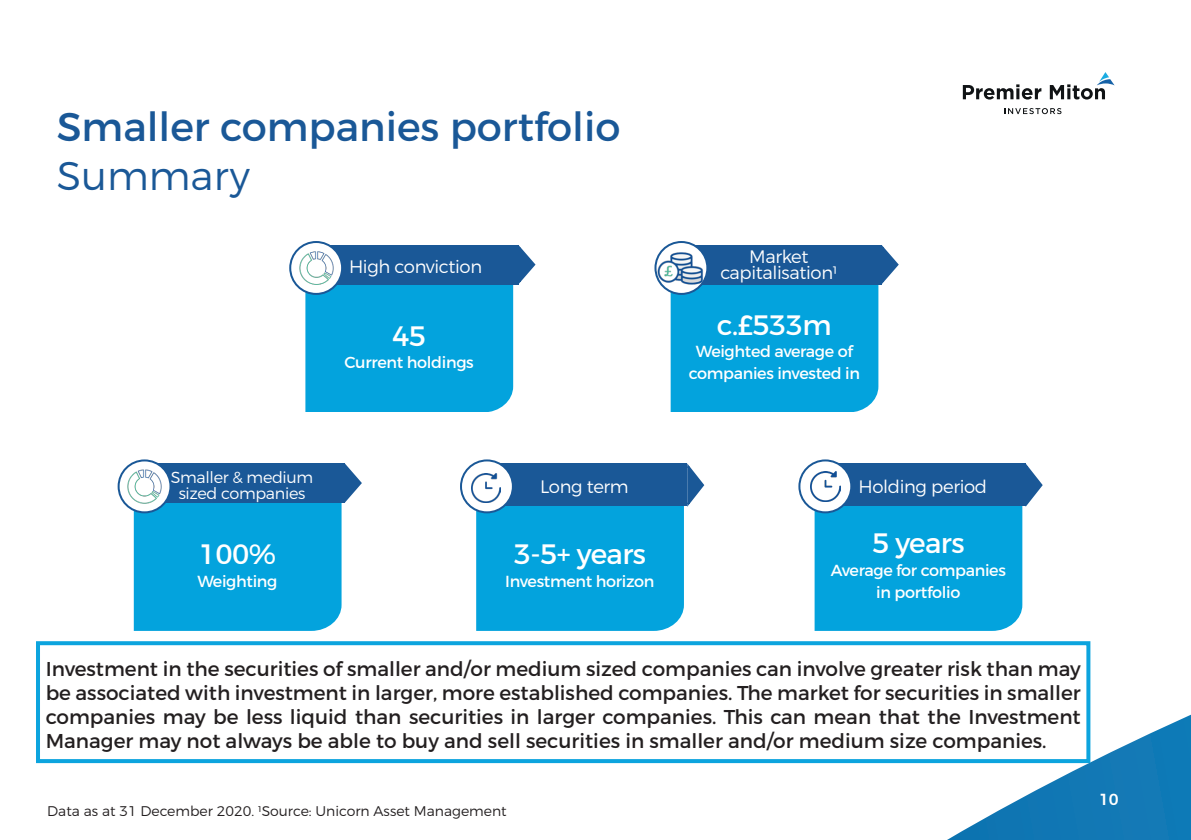
<style>
.page{position:relative;width:1191px;height:840px;background:#fff}
.page>*{position:absolute;margin:0;border:0;box-sizing:border-box;transform-origin:0 0}
.Heading{font:40px "Montserrat";color:#1a5897}
.Heading-2{font:300 40px "Montserrat";color:#1a5897}
.t1{font:28px "Montserrat";letter-spacing:-.02em;color:#fff}
.t2{font:20px/24px "Montserrat";color:#231f20;text-align:justify}
.t3{font:300 18px "Montserrat";letter-spacing:-.02em;color:#fff}
.t4{font:16px/22px "Montserrat";letter-spacing:-.02em;color:#fff;text-align:center}
.t5{font:300 16px "Montserrat";letter-spacing:-.02em;color:#fff}
.t6{font:500 16px "Montserrat";color:#fff}
.t7{font:300 14px "Montserrat";color:#231f20}
</style>
<div class="page">
<svg style="left:909px;top:706px;width:282px;height:133px"></svg>
<svg style="left:962px;top:84px;width:79px;height:15px"></svg>
<svg style="left:1049px;top:72px;width:65px;height:27px"></svg>
<svg style="left:1004px;top:108px;width:57px;height:6px"></svg>
<svg style="left:305px;top:242px;width:231px;height:169px;background:#239ed2"></svg>
<img style="left:290px;top:242px;width:52px;height:52px;border-radius:26px">
<div style="left:289px;top:241px;width:54px;height:54px;border:2px solid #1a5897;border-radius:50%"></div>
<svg style="left:476px;top:462px;width:229px;height:168px;background:#1f9bd0"></svg>
<div style="left:461px;top:460px;width:52px;height:52px;background:#fff;border-radius:50%"></div>
<img style="left:471px;top:473px;width:30px;height:29px">
<div style="left:460px;top:459px;width:54px;height:54px;border:2px solid #1a5897;border-radius:50%"></div>
<svg style="left:670px;top:242px;width:229px;height:169px;background:#219dd2"></svg>
<svg style="left:655px;top:242px;width:52px;height:52px"></svg>
<img style="left:657px;top:250px;width:50px;height:35px">
<div style="left:654px;top:241px;width:54px;height:54px;border:2px solid #1a5897;border-radius:50%"></div>
<svg style="left:134px;top:460px;width:228px;height:170px;background:#219dd2"></svg>
<img style="left:119px;top:460px;width:51px;height:52px;border-radius:26px">
<div style="left:118px;top:459px;width:53px;height:54px;border:2px solid #1a5897;border-radius:50%"></div>
<svg style="left:814px;top:461px;width:229px;height:169px;background:#209bd1"></svg>
<svg style="left:799px;top:460px;width:52px;height:52px"></svg>
<img style="left:810px;top:471px;width:30px;height:30px">
<div style="left:798px;top:459px;width:54px;height:54px;border:2px solid #1a5897;border-radius:50%"></div>
<div style="left:36px;top:640px;width:1054px;height:122px;border:4px solid #0ca4de"></div>
<p class="Heading" style="left:57px;top:103px;width:565px">Smaller companies portfolio</p>
<p class="Heading-2" style="left:57px;top:151px;width:194px">Summary</p>
<p class="t3" style="left:349px;top:256px;width:135px">High conviction</p>
<p class="t1" style="left:392px;top:319px;width:35px">45</p>
<p class="t4" style="left:344px;top:351px;width:131px">Current holdings</p>
<p class="t3" style="left:749px;top:245px;width:61px">Market</p>
<p class="t3" style="left:720px;top:261px;width:118px">capitalisation1</p>
<p class="t1" style="left:717px;top:308px;width:116px">c.£533m</p>
<p class="t4" style="left:688px;top:340px;width:173px">Weighted average of companies invested in</p>
<p class="t5" style="left:171px;top:467px;width:144px">Smaller &amp; medium</p>
<p class="t5" style="left:179px;top:483px;width:128px">sized companies</p>
<p class="t1" style="left:199px;top:537px;width:79px">100%</p>
<p class="t4" style="left:197px;top:569px;width:81px">Weighting</p>
<p class="t3" style="left:540px;top:475px;width:90px">Long term</p>
<p class="t1" style="left:514px;top:537px;width:134px">3-5+ years</p>
<p class="t4" style="left:505px;top:569px;width:151px">Investment horizon</p>
<p class="t3" style="left:858px;top:475px;width:130px">Holding period</p>
<p class="t1" style="left:872px;top:526px;width:94px">5 years</p>
<p class="t4" style="left:830px;top:558px;width:177px">Average for companies</p>
<p class="t4" style="left:876px;top:580px;width:86px">in portfolio</p>
<p class="t2" style="left:46px;top:656px;width:1036px">Investment in the securities of smaller and/or medium sized companies can involve greater risk than may be associated with investment in larger, more established companies. The market for securities in smaller companies may be less liquid than securities in larger companies. This can mean that the Investment Manager may not always be able to buy and sell securities in smaller and/or medium size companies.</p>
<p class="t7" style="left:47px;top:802px;width:461px">Data as at 31 December 2020. 1Source: Unicorn Asset Management</p>
<p class="t6" style="left:1099px;top:789px;width:21px">10</p>
</div>
